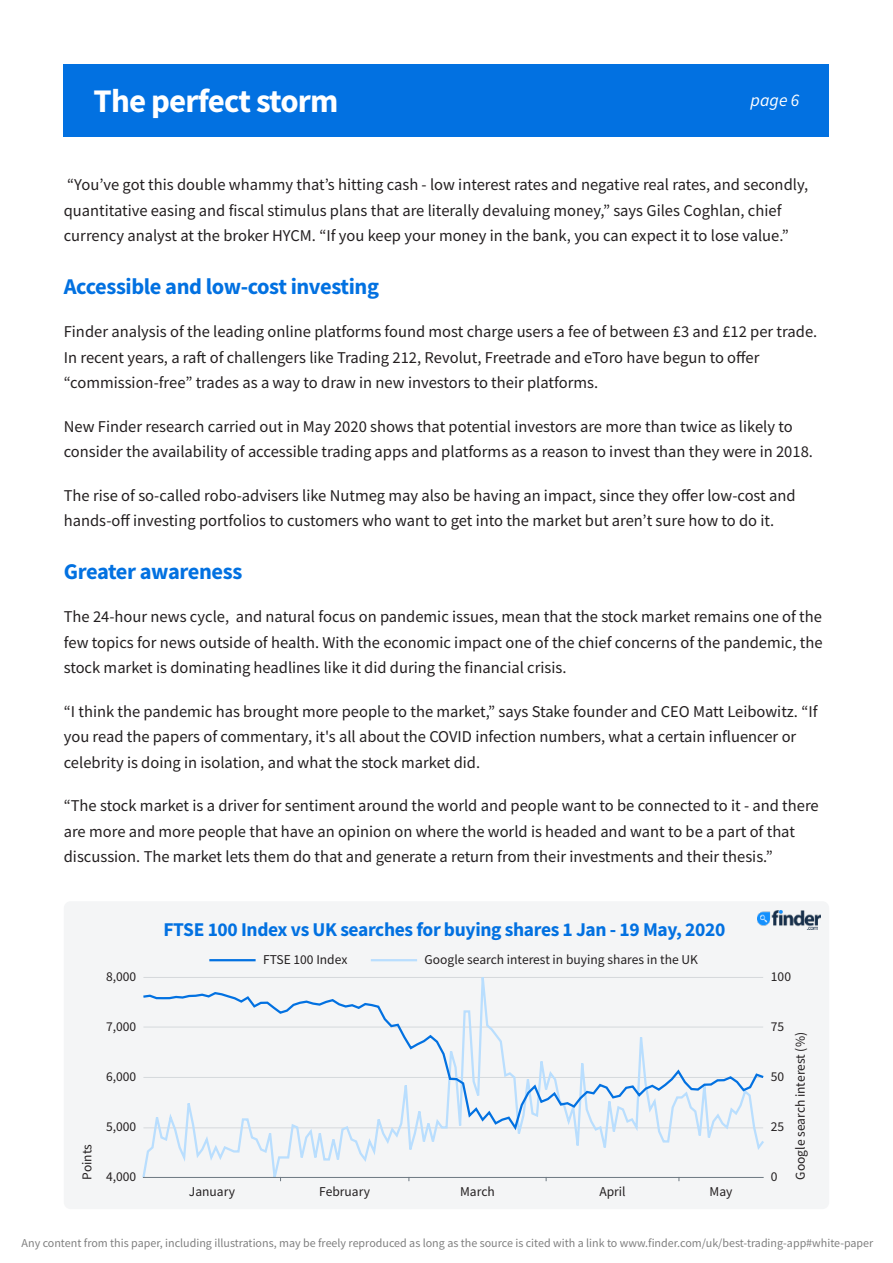
<style>
.page{position:relative;width:893px;height:1263px;background:#fff}
.page>*{position:absolute;margin:0;border:0;box-sizing:border-box;transform-origin:0 0}
.t1{font:700 33px "Source Sans Pro";letter-spacing:-.025em;color:#fff}
.t2{font:700 22.5px "Source Sans Pro";letter-spacing:-.02em;color:#0271e1}
.t3{font:700 19.5px "Source Sans Pro";letter-spacing:-.02em;color:#0271e1}
.t4{font:italic 17.7px "Source Sans Pro";color:#fff}
.t5{font:16.5px/25.5px "Source Sans Pro";color:#231f20}
.t6{font:13.5px "Source Sans Pro";color:#231f20}
.t7{font:12px "Source Sans Pro";color:#808080}
</style>
<div class="page">
<div style="left:64px;top:901px;width:765px;height:308px;background:#f4f5f6;border-radius:7px"></div>
<div style="left:64px;top:64px;width:765px;height:72px;background:#0271e1"></div>
<svg style="left:142px;top:960px;width:622px;height:222px"></svg>
<svg style="left:142px;top:991px;width:622px;height:142px"></svg>
<hr style="left:209px;top:959px;width:47px;height:2px;background:#0271e1">
<hr style="left:371px;top:959px;width:46px;height:2px;background:#b9defe">
<hr style="left:143px;top:1177px;width:620px;height:1px;background:#6c7881">
<img style="left:757px;top:910px;width:63px;height:19px">
<h1 class="t1" style="left:94px;top:87px;width:246px">The perfect storm</h1>
<p class="t4" style="left:751px;top:93px;width:50px">page 6</p>
<p class="t5" style="left:64px;top:173px;width:746px">“You’ve got this double whammy that’s hitting cash - low interest rates and negative real rates, and secondly, quantitative easing and fiscal stimulus plans that are literally devaluing money,” says Giles Coghlan, chief currency analyst at the broker HYCM. “If you keep your money in the bank, you can expect it to lose value.”</p>
<h2 class="t2" style="left:64px;top:277px;width:317px">Accessible and low-cost investing</h2>
<p class="t5" style="left:64px;top:320px;width:755px">Finder analysis of the leading online platforms found most charge users a fee of between £3 and £12 per trade.<br>In recent years, a raft of challengers like Trading 212, Revolut, Freetrade and eToro have begun to offer “commission-free” trades as a way to draw in new investors to their platforms.</p>
<p class="t5" style="left:64px;top:415px;width:751px">New Finder research carried out in May 2020 shows that potential investors are more than twice as likely to consider the availability of accessible trading apps and platforms as a reason to invest than they were in 2018.</p>
<p class="t5" style="left:64px;top:484px;width:733px">The rise of so-called robo-advisers like Nutmeg may also be having an impact, since they offer low-cost and hands-off investing portfolios to customers who want to get into the market but aren’t sure how to do it.</p>
<h2 class="t2" style="left:64px;top:562px;width:180px">Greater awareness</h2>
<p class="t5" style="left:64px;top:605px;width:760px;text-align:justify">The 24-hour news cycle, and natural focus on pandemic issues, mean that the stock market remains one of the few topics for news outside of health. With the economic impact one of the chief concerns of the pandemic, the stock market is dominating headlines like it did during the financial crisis.</p>
<p class="t5" style="left:64px;top:700px;width:755px">“I think the pandemic has brought more people to the market,” says Stake founder and CEO Matt Leibowitz. “If you read the papers of commentary, it's all about the COVID infection numbers, what a certain influencer or celebrity is doing in isolation, and what the stock market did.</p>
<p class="t5" style="left:64px;top:794px;width:756px">“The stock market is a driver for sentiment around the world and people want to be connected to it - and there are more and more people that have an opinion on where the world is headed and want to be a part of that discussion. The market lets them do that and generate a return from their investments and their thesis.”</p>
<p class="t3" style="left:163px;top:921px;width:563px">FTSE 100 Index vs UK searches for buying shares 1 Jan - 19 May, 2020</p>
<p class="t6" style="left:106px;top:971px;width:32px">8,000</p>
<p class="t6" style="left:263px;top:954px;width:86px">FTSE 100 Index</p>
<p class="t6" style="left:425px;top:954px;width:275px">Google search interest in buying shares in the UK</p>
<p class="t6" style="left:771px;top:971px;width:22px">100</p>
<p class="t6" style="left:81px;top:1179px;width:37px;rotate:-90deg">Points</p>
<p class="t6" style="left:106px;top:1021px;width:32px">7,000</p>
<p class="t6" style="left:771px;top:1021px;width:15px">75</p>
<p class="t6" style="left:106px;top:1071px;width:32px">6,000</p>
<p class="t6" style="left:771px;top:1071px;width:15px">50</p>
<p class="t6" style="left:106px;top:1121px;width:32px">5,000</p>
<p class="t6" style="left:771px;top:1121px;width:15px">25</p>
<p class="t6" style="left:106px;top:1171px;width:32px">4,000</p>
<p class="t6" style="left:771px;top:1171px;width:8px">0</p>
<p class="t6" style="left:189px;top:1186px;width:48px">January</p>
<p class="t6" style="left:319px;top:1186px;width:52px">February</p>
<p class="t6" style="left:460px;top:1186px;width:36px">March</p>
<p class="t6" style="left:599px;top:1186px;width:28px">April</p>
<p class="t6" style="left:709px;top:1186px;width:24px">May</p>
<p class="t6" style="left:795px;top:1179px;width:149px;rotate:-90deg">Google search interest (%)</p>
<p class="t7" style="left:22px;top:1238px;width:853px">Any content from this paper, including illustrations, may be freely reproduced as long as the source is cited with a link to www.finder.com/uk/best-trading-app#white-paper</p>
</div>
